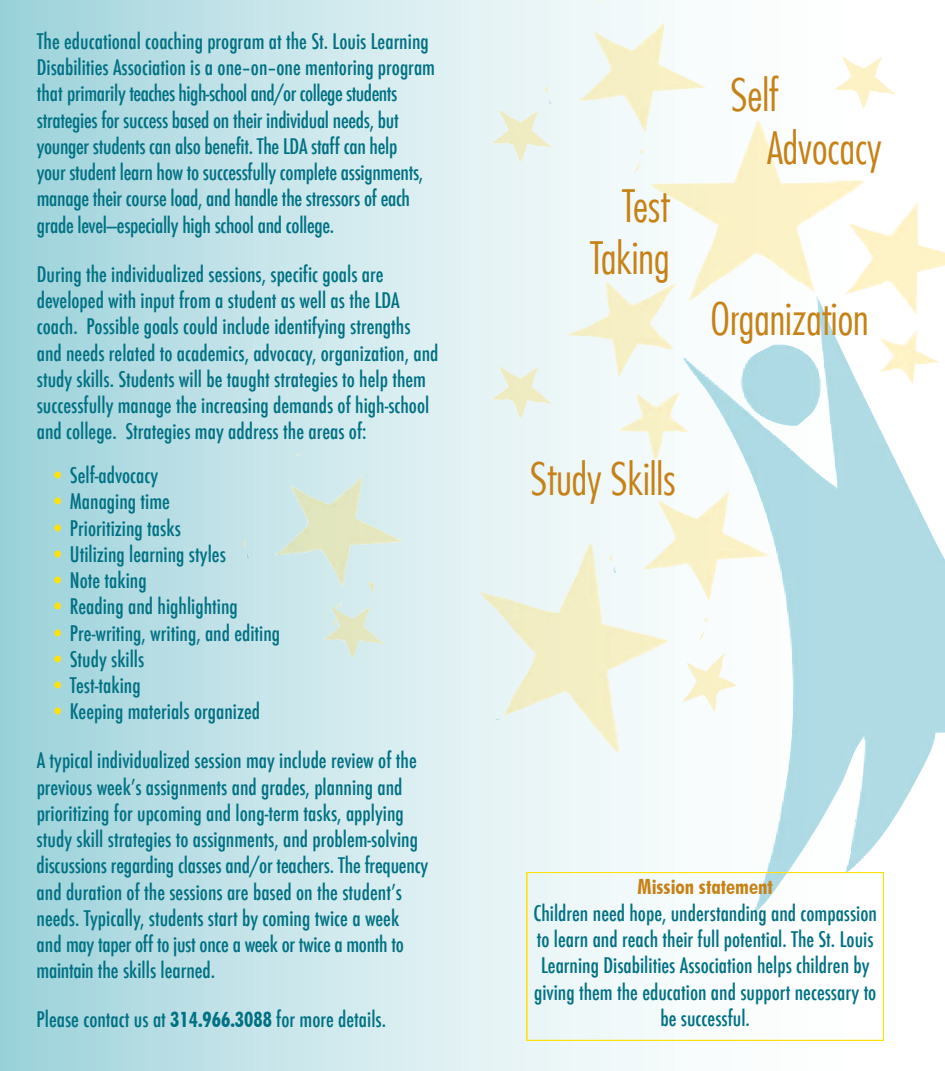
<style>
.page{position:relative;width:945px;height:1071px;background:#fff}
.page>*{position:absolute;margin:0;border:0;box-sizing:border-box;transform-origin:0 0}
.t1{font:300 condensed 43.75px/52.5px "Futura Std";color:#c68216}
.t2{font:500 condensed 21px/26.2px "Futura";color:#007184}
.t3{font:700 condensed 21px "Futura BT";color:#c68216}
.s1{color:#ffe10a}
.s2{font-family:"Futura BT";font-weight:700}
</style>
<div class="page">
<img style="left:0;top:0;width:759px;height:1071px">
<img style="left:568px;top:121px;width:377px;height:792px">
<img style="left:609px;top:468px;width:160px;height:174px">
<img style="left:242px;top:454px;width:161px;height:174px">
<img style="left:545px;top:0;width:160px;height:174px">
<img style="left:491px;top:110px;width:61px;height:52px">
<img style="left:834px;top:57px;width:61px;height:52px">
<svg style="left:368px;top:582px;width:6px;height:10px"></svg>
<img style="left:323px;top:607px;width:61px;height:52px">
<svg style="left:336px;top:613px;width:2px;height:6px"></svg>
<img style="left:491px;top:367px;width:61px;height:52px">
<img style="left:480px;top:543px;width:189px;height:211px">
<img style="left:683px;top:653px;width:54px;height:60px">
<div style="left:527px;top:872px;width:357px;height:169px;border:2px solid #ffe10a"></div>
<p class="t2" style="left:37px;top:28px;width:400px">The educational coaching program at the St. Louis Learning Disabilities Association is a one–on–one mentoring program that primarily teaches high-school and/or college students strategies for success based on their individual needs, but younger students can also benefit. The LDA staff can help<br>your student learn how to successfully complete assignments, manage their course load, and handle the stressors of each grade level—especially high school and college.</p>
<p class="t2" style="left:37px;top:261px;width:403px">During the individualized sessions, specific goals are developed with input from a student as well as the LDA coach. Possible goals could include identifying strengths and needs related to academics, advocacy, organization, and study skills. Students will be taught strategies to help them successfully manage the increasing demands of high-school and college. Strategies may address the areas of:</p>
<p class="t2" style="left:50px;top:462px;width:110px"><span class="s1">•</span> Self-advocacy</p>
<p class="t2" style="left:50px;top:488px;width:122px"><span class="s1">•</span> Managing time</p>
<p class="t2" style="left:50px;top:514px;width:133px"><span class="s1">•</span> Prioritizing tasks</p>
<p class="t2" style="left:50px;top:541px;width:178px"><span class="s1">•</span> Utilizing learning styles</p>
<p class="t2" style="left:50px;top:567px;width:98px"><span class="s1">•</span> Note taking</p>
<p class="t2" style="left:50px;top:593px;width:190px"><span class="s1">•</span> Reading and highlighting</p>
<p class="t2" style="left:50px;top:619px;width:232px"><span class="s1">•</span> Pre-writing, writing, and editing</p>
<p class="t2" style="left:50px;top:646px;width:96px"><span class="s1">•</span> Study skills</p>
<p class="t2" style="left:50px;top:672px;width:92px"><span class="s1">•</span> Test-taking</p>
<p class="t2" style="left:50px;top:698px;width:212px"><span class="s1">•</span> Keeping materials organized</p>
<p class="t2" style="left:37px;top:747px;width:393px">A typical individualized session may include review of the previous week’s assignments and grades, planning and prioritizing for upcoming and long-term tasks, applying study skill strategies to assignments, and problem-solving discussions regarding classes and/or teachers. The frequency and duration of the sessions are based on the student’s needs. Typically, students start by coming twice a week and may taper off to just once a week or twice a month to maintain the skills learned.</p>
<p class="t2" style="left:37px;top:1006px;width:351px">Please contact us at <span class="s2">314.966.3088</span> for more details.</p>
<h1 class="t1" style="left:590px;top:181px;width:81px;text-align:right">Test<br>Taking</h1>
<h1 class="t1" style="left:767px;top:71px;width:116px;text-indent:-36px">Self<br>Advocacy</h1>
<h1 class="t1" style="left:710px;top:295px;width:160px">Organization</h1>
<h1 class="t1" style="left:530px;top:454px;width:147px">Study Skills</h1>
<p class="t3" style="left:638px;top:874px;width:137px">Mission statement</p>
<p class="t2" style="left:533px;top:900px;width:345px;text-align:center">Children need hope, understanding and compassion to learn and reach their full potential. The St. Louis Learning Disabilities Association helps children by giving them the education and support necessary to be successful.</p>
</div>
